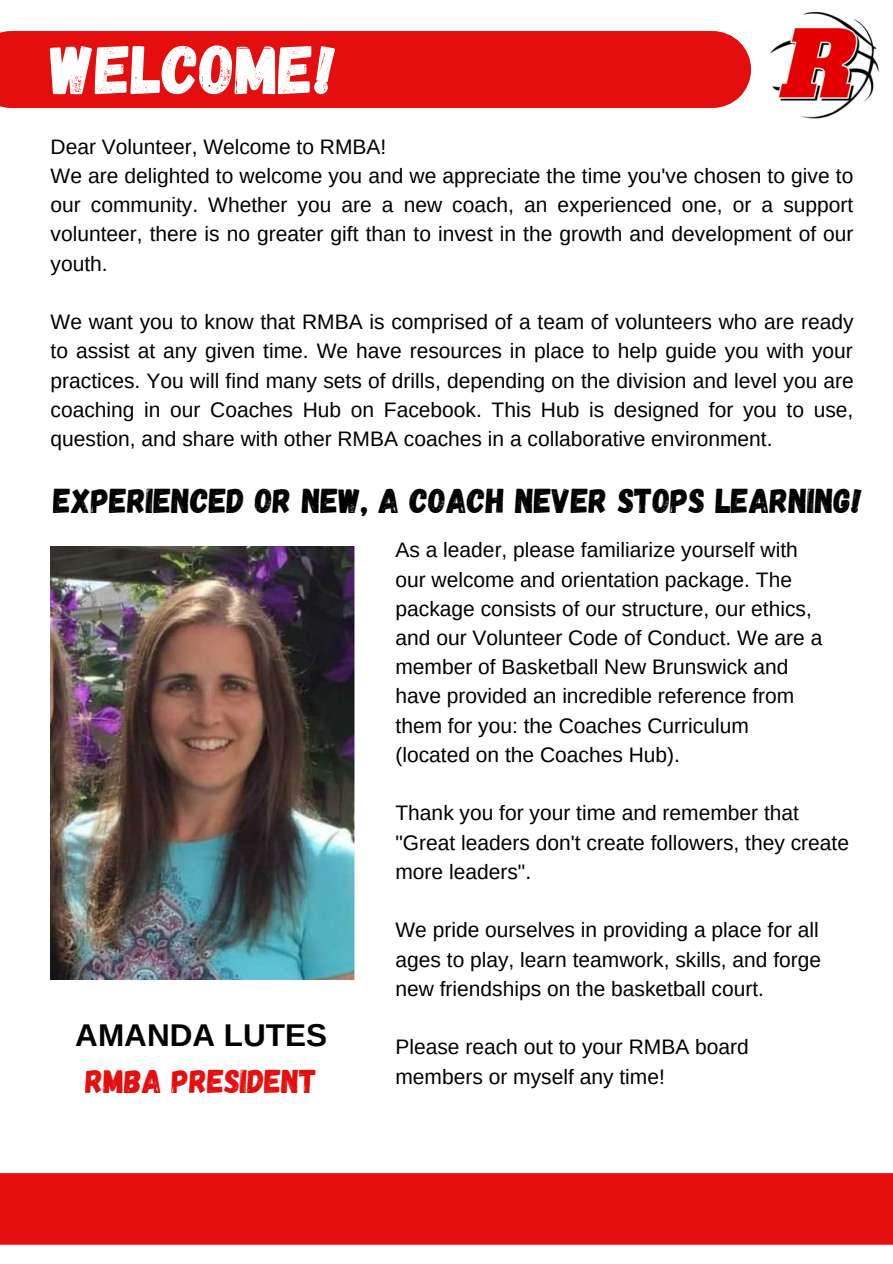
<style>
.page{position:relative;width:893px;height:1264px;background:#fff}
.page>*{position:absolute;margin:0;border:0;box-sizing:border-box;transform-origin:0 0}
.t1{font:69px "Gagalin";color:#fff}
.t2{font:34.5px "Gagalin";color:#000}
.t3{font:33px "Gagalin";color:#e40e0e}
.t4{font:700 31.5px "Arimo";color:#000}
.t5{font:21px/29.2px "Arimo";color:#000;text-align:justify}
</style>
<div class="page">
<div style="left:0;top:31px;width:751px;height:77px;background:#e40e0e"></div>
<img style="left:770px;top:11px;width:109px;height:108px">
<img style="left:51px;top:546px;width:303px;height:433px">
<div style="left:0;top:1173px;width:892px;height:71px;background:#e40e0e"></div>
<p class="t1" style="left:51px;top:25px;width:287px">WELCOME!</p>
<p class="t5" style="left:51px;top:132px;width:337px">Dear Volunteer, Welcome to RMBA!</p>
<p class="t5" style="left:51px;top:161px;width:804px">We are delighted to welcome you and we appreciate the time you've chosen to give to our community. Whether you are a new coach, an experienced one, or a support volunteer, there is no greater gift than to invest in the growth and development of our youth.</p>
<p class="t5" style="left:51px;top:307px;width:804px">We want you to know that RMBA is comprised of a team of volunteers who are ready to assist at any given time. We have resources in place to help guide you with your practices. You will find many sets of drills, depending on the division and level you are coaching in our Coaches Hub on Facebook. This Hub is designed for you to use, question, and share with other RMBA coaches in a collaborative environment.</p>
<p class="t2" style="left:53px;top:478px;width:810px">EXPERIENCED OR NEW, A COACH NEVER STOPS LEARNING!</p>
<p class="t4" style="left:75px;top:1017px;width:253px">AMANDA LUTES</p>
<p class="t3" style="left:85px;top:1059px;width:233px">RMBA PRESIDENT</p>
<p class="t5" style="left:395px;top:535px;width:404px">As a leader, please familiarize yourself with</p>
<p class="t5" style="left:395px;top:564px;width:398px">our welcome and orientation package. The</p>
<p class="t5" style="left:395px;top:594px;width:418px">package consists of our structure, our ethics,</p>
<p class="t5" style="left:395px;top:623px;width:428px">and our Volunteer Code of Conduct. We are a</p>
<p class="t5" style="left:395px;top:652px;width:394px">member of Basketball New Brunswick and</p>
<p class="t5" style="left:395px;top:681px;width:400px">have provided an incredible reference from</p>
<p class="t5" style="left:395px;top:710px;width:355px">them for you: the Coaches Curriculum</p>
<p class="t5" style="left:395px;top:740px;width:286px">(located on the Coaches Hub).</p>
<p class="t5" style="left:395px;top:798px;width:405px">Thank you for your time and remember that</p>
<p class="t5" style="left:395px;top:827px;width:455px">"Great leaders don't create followers, they create</p>
<p class="t5" style="left:395px;top:857px;width:137px">more leaders".</p>
<p class="t5" style="left:395px;top:915px;width:425px">We pride ourselves in providing a place for all</p>
<p class="t5" style="left:395px;top:944px;width:427px">ages to play, learn teamwork, skills, and forge</p>
<p class="t5" style="left:395px;top:973px;width:370px">new friendships on the basketball court.</p>
<p class="t5" style="left:395px;top:1032px;width:355px">Please reach out to your RMBA board</p>
<p class="t5" style="left:395px;top:1061px;width:271px">members or myself any time!</p>
</div>
